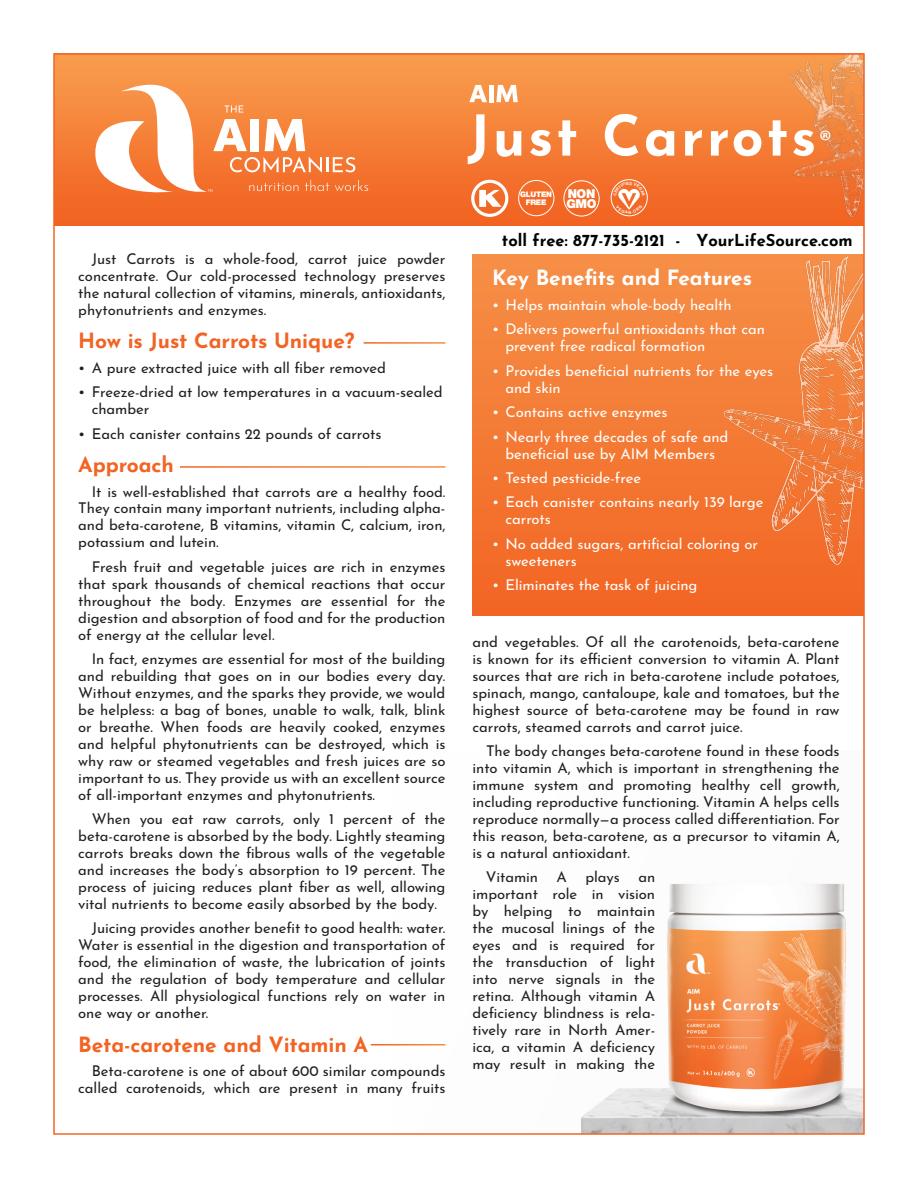
<style>
.page{position:relative;width:918px;height:1188px;background:#fff}
.page>*{position:absolute;margin:0;border:0;box-sizing:border-box;transform-origin:0 0}
.t1{font:700 56.1px "Josefin Sans";letter-spacing:.05em;color:#fff}
.DS_subhead{font:700 21px "Josefin Sans";letter-spacing:-.005em;color:#f26424}
.subhead_over_solid_b{font:700 21px "Josefin Sans";letter-spacing:-.005em;color:#fff}
.t2{font:700 16.5px "Josefin Sans";color:#000}
.DS_body_copy{font:14.85px/17px "Josefin Sans";letter-spacing:-.005em;color:#231f20;text-align:justify}
.bullets_in_solid_box{font:14.85px/17px "Josefin Sans";letter-spacing:-.005em;color:#fff}
.body_copy_bullets{font:14.85px/17px "Josefin Sans";letter-spacing:-.005em;color:#231f20}
.Price{font:900 12.3px "Helvetica Neue LT Std";letter-spacing:-.03em;color:#fff}
.Price-2{font:900 7.65px "Helvetica Neue LT Std";letter-spacing:-.03em;color:#fff}
.s1{font-family:"Myriad Pro";font-weight:400;font-size:30px}
</style>
<div class="page">
<div style="left:472px;top:255px;width:392px;height:361px;background:linear-gradient(to bottom,#f69047,#f26523)"></div>
<img style="left:56px;top:56px;width:590px;height:169px">
<img style="left:646px;top:56px;width:81px;height:169px">
<img style="left:445px;top:883px;width:417px;height:249px">
<svg style="left:95px;top:85px;width:273px;height:107px"></svg>
<svg style="left:469px;top:85px;width:18px;height:17px"></svg>
<div style="left:489px;top:85px;width:5px;height:17px;background:#fff"></div>
<svg style="left:496px;top:85px;width:22px;height:17px"></svg>
<div style="left:518px;top:180px;width:36px;height:36px;border:1px solid #fff;border-radius:50%"></div>
<div style="left:564px;top:180px;width:36px;height:36px;border:1px solid #fff;border-radius:50%"></div>
<div style="left:471px;top:180px;width:37px;height:37px;border:3px solid #fff;border-radius:50%"></div>
<svg style="left:479px;top:190px;width:23px;height:17px"></svg>
<div style="left:611px;top:179px;width:37px;height:37px;border:1px solid #fff;border-radius:50%"></div>
<img style="left:727px;top:56px;width:135px;height:169px">
<img style="left:723px;top:255px;width:139px;height:322px">
<svg style="left:613px;top:182px;width:32px;height:32px"></svg>
<p class="DS_body_copy" style="left:78px;top:249px;width:369px;text-indent:14px">Just Carrots is a whole-food, carrot juice powder concentrate. Our cold-processed technology preserves the natural collection of vitamins, minerals, antioxidants, phytonutrients and enzymes.</p>
<p class="DS_subhead" style="left:78px;top:322px;width:278px">How is Just Carrots Unique?</p>
<p class="body_copy_bullets" style="left:78px;top:357px;width:309px">• A pure extracted juice with all fiber removed</p>
<p class="body_copy_bullets" style="left:92px;top:382px;width:352px;text-indent:-14px">• Freeze-dried at low temperatures in a vacuum-sealed chamber</p>
<p class="body_copy_bullets" style="left:78px;top:423px;width:305px">• Each canister contains 22 pounds of carrots</p>
<p class="DS_subhead" style="left:78px;top:446px;width:97px">Approach</p>
<p class="DS_body_copy" style="left:78px;top:481px;width:369px;text-indent:14px">It is well-established that carrots are a healthy food.<br>They contain many important nutrients, including alpha&shy;and beta-carotene, B vitamins, vitamin C, calcium, iron, potassium and lutein.</p>
<p class="DS_body_copy" style="left:78px;top:556px;width:369px;text-indent:14px">Fresh fruit and vegetable juices are rich in enzymes that spark thousands of chemical reactions that occur throughout the body. Enzymes are essential for the digestion and absorption of food and for the production of energy at the cellular level.</p>
<p class="DS_body_copy" style="left:78px;top:649px;width:369px;text-indent:14px">In fact, enzymes are essential for most of the building and rebuilding that goes on in our bodies every day.<br>Without enzymes, and the sparks they provide, we would be helpless: a bag of bones, unable to walk, talk, blink or breathe. When foods are heavily cooked, enzymes and helpful phytonutrients can be destroyed, which is why raw or steamed vegetables and fresh juices are so important to us. They provide us with an excellent source of all-important enzymes and phytonutrients.</p>
<p class="DS_body_copy" style="left:78px;top:809px;width:369px;text-indent:13px">When you eat raw carrots, only 1 percent of the beta-carotene is absorbed by the body. Lightly steaming carrots breaks down the fibrous walls of the vegetable and increases the body’s absorption to 19 percent. The process of juicing reduces plant fiber as well, allowing vital nutrients to become easily absorbed by the body.</p>
<p class="DS_body_copy" style="left:78px;top:918px;width:369px;text-indent:14px">Juicing provides another benefit to good health: water.<br>Water is essential in the digestion and transportation of food, the elimination of waste, the lubrication of joints and the regulation of body temperature and cellular processes. All physiological functions rely on water in one way or another.</p>
<p class="DS_subhead" style="left:78px;top:1025px;width:291px">Beta-carotene and Vitamin A</p>
<p class="DS_body_copy" style="left:78px;top:1060px;width:369px;text-align:right">Beta-carotene is one of about 600 similar compounds called carotenoids, which are present in many fruits</p>
<p class="t1" style="left:467px;top:86px;width:366px">Just Carrots<span class="s1">®</span></p>
<p class="Price-2" style="left:520px;top:190px;width:33px">GLUTEN</p>
<p class="Price-2" style="left:526px;top:198px;width:22px">FREE</p>
<p class="Price" style="left:568px;top:186px;width:29px">NON</p>
<p class="Price" style="left:566px;top:197px;width:32px">GMO</p>
<p class="t2" style="left:502px;top:225px;width:352px">toll free: 877-735-2121 - YourLifeSource.com</p>
<p class="subhead_over_solid_b" style="left:492px;top:259px;width:262px">Key Benefits and Features</p>
<p class="bullets_in_solid_box" style="left:492px;top:294px;width:241px">• Helps maintain whole-body health</p>
<p class="bullets_in_solid_box" style="left:506px;top:319px;width:261px;text-indent:-14px">• Delivers powerful antioxidants that can prevent free radical formation</p>
<p class="bullets_in_solid_box" style="left:506px;top:360px;width:269px;text-indent:-14px">• Provides beneficial nutrients for the eyes and skin</p>
<p class="bullets_in_solid_box" style="left:492px;top:402px;width:177px">• Contains active enzymes</p>
<p class="bullets_in_solid_box" style="left:492px;top:426px;width:238px;text-align:center">• Nearly three decades of safe and beneficial use by AIM Members</p>
<p class="bullets_in_solid_box" style="left:492px;top:468px;width:151px">• Tested pesticide-free</p>
<p class="bullets_in_solid_box" style="left:506px;top:492px;width:259px;text-indent:-14px">• Each canister contains nearly 139 large carrots</p>
<p class="bullets_in_solid_box" style="left:506px;top:533px;width:254px;text-indent:-14px">• No added sugars, artificial coloring or sweeteners</p>
<p class="bullets_in_solid_box" style="left:492px;top:575px;width:207px">• Eliminates the task of juicing</p>
<p class="DS_body_copy" style="left:472px;top:632px;width:369px">and vegetables. Of all the carotenoids, beta-carotene is known for its efficient conversion to vitamin A. Plant sources that are rich in beta-carotene include potatoes, spinach, mango, cantaloupe, kale and tomatoes, but the highest source of beta-carotene may be found in raw carrots, steamed carrots and carrot juice.</p>
<p class="DS_body_copy" style="left:472px;top:741px;width:369px;text-indent:14px">The body changes beta-carotene found in these foods into vitamin A, which is important in strengthening the immune system and promoting healthy cell growth, including reproductive functioning. Vitamin A helps cells reproduce normally—a process called differentiation. For this reason, beta-carotene, as a precursor to vitamin A, is a natural antioxidant.</p>
<p class="DS_body_copy" style="left:472px;top:867px;width:184px;text-indent:13px">Vitamin A plays an important role in vision by helping to maintain the mucosal linings of the eyes and is required for the transduction of light into nerve signals in the retina. Although vitamin A deficiency blindness is rela&shy;tively rare in North Amer&shy;ica, a vitamin A deficiency may result in making the</p>
</div>
